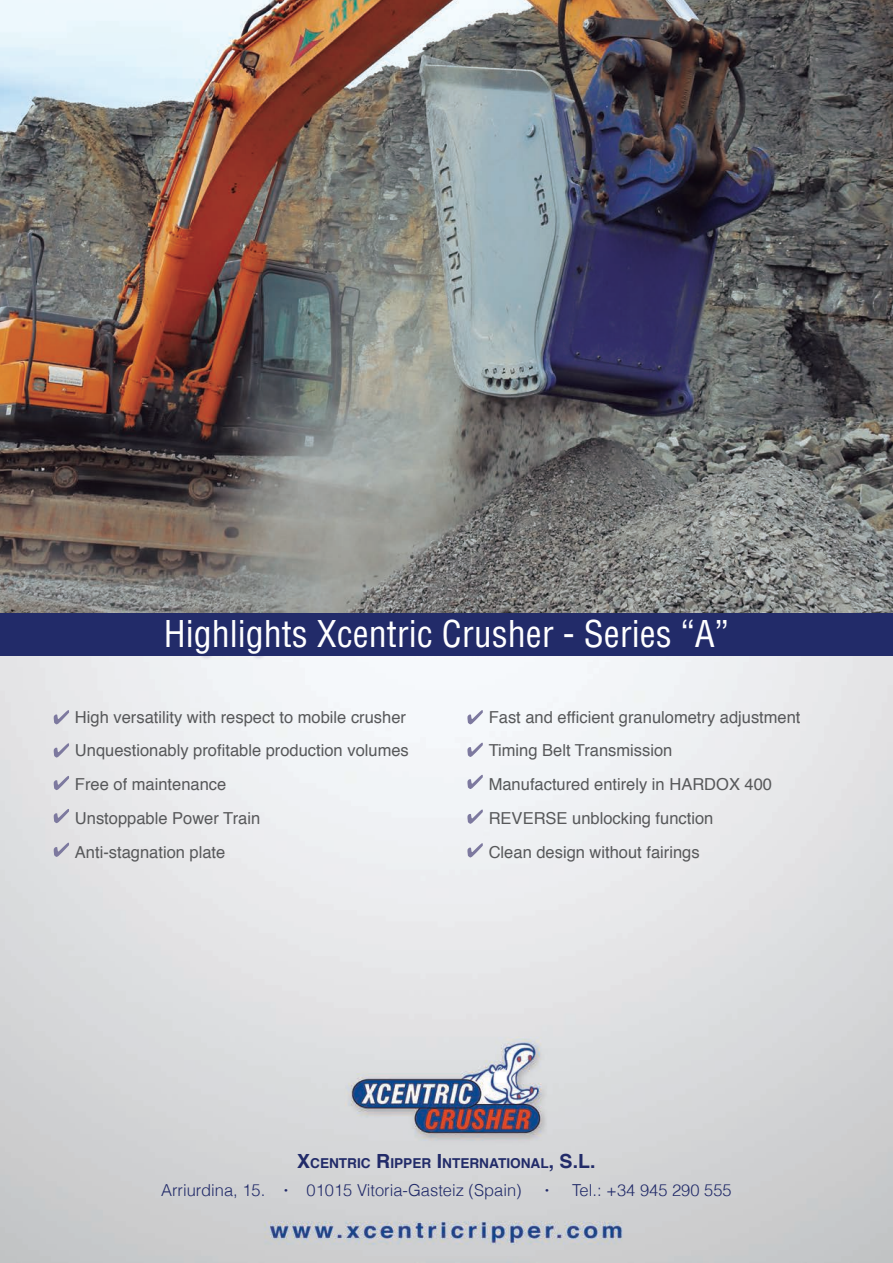
<style>
.page{position:relative;width:893px;height:1263px;background:#fff}
.page>*{position:absolute;margin:0;border:0;box-sizing:border-box;transform-origin:0 0}
.t1{font:condensed 36px "Helvetica";color:#fff}
.t2{font:16.5px/33.8px "Helvetica";color:#57585a}
.t3{font:300 16.5px "Helvetica";color:#222b69}
.t4{font:700 13.65px "Helvetica";color:#222b69}
.s1{font-size:19.5px}
.s2{font-weight:700}
</style>
<div class="page">
<img style="left:0;top:655px;width:893px;height:608px">
<img style="left:0;top:0;width:893px;height:613px">
<div style="left:0;top:613px;width:893px;height:42px;background:#222b69"></div>
<img style="left:169px;top:655px;width:564px;height:5px">
<svg style="left:54px;top:710px;width:15px;height:14px"></svg>
<svg style="left:467px;top:710px;width:16px;height:14px"></svg>
<svg style="left:467px;top:743px;width:16px;height:14px"></svg>
<svg style="left:467px;top:775px;width:16px;height:14px"></svg>
<svg style="left:467px;top:809px;width:16px;height:15px"></svg>
<svg style="left:467px;top:843px;width:16px;height:14px"></svg>
<svg style="left:54px;top:743px;width:15px;height:14px"></svg>
<svg style="left:54px;top:776px;width:15px;height:14px"></svg>
<svg style="left:54px;top:809px;width:15px;height:14px"></svg>
<svg style="left:54px;top:843px;width:15px;height:14px"></svg>
<h1 class="t1" style="left:164px;top:611px;width:566px">Highlights Xcentric Crusher - Series “A”</h1>
<p class="t2" style="left:75px;top:700px;width:335px">High versatility with respect to mobile crusher Unquestionably profitable production volumes Free of maintenance<br>Unstoppable Power Train<br>Anti-stagnation plate</p>
<p class="t2" style="left:489px;top:700px;width:313px">Fast and efficient granulometry adjustment Timing Belt Transmission<br>Manufactured entirely in HARDOX 400<br>REVERSE unblocking function<br>Clean design without fairings</p>
<p class="t4" style="left:297px;top:1152px;width:300px"><span class="s1">X</span>CENTRIC <span class="s1">R</span>IPPER <span class="s1">I</span>NTERNATIONAL<span class="s1">, S.L.</span></p>
<p class="t3" style="left:161px;top:1177px;width:362px">Arriurdina, 15. <span class="s2">·</span> 01015 Vitoria-Gasteiz (Spain)</p>
<p class="t3" style="left:545px;top:1177px;width:189px"><span class="s2">·</span> Tel.: +34 945 290 555</p>
</div>
